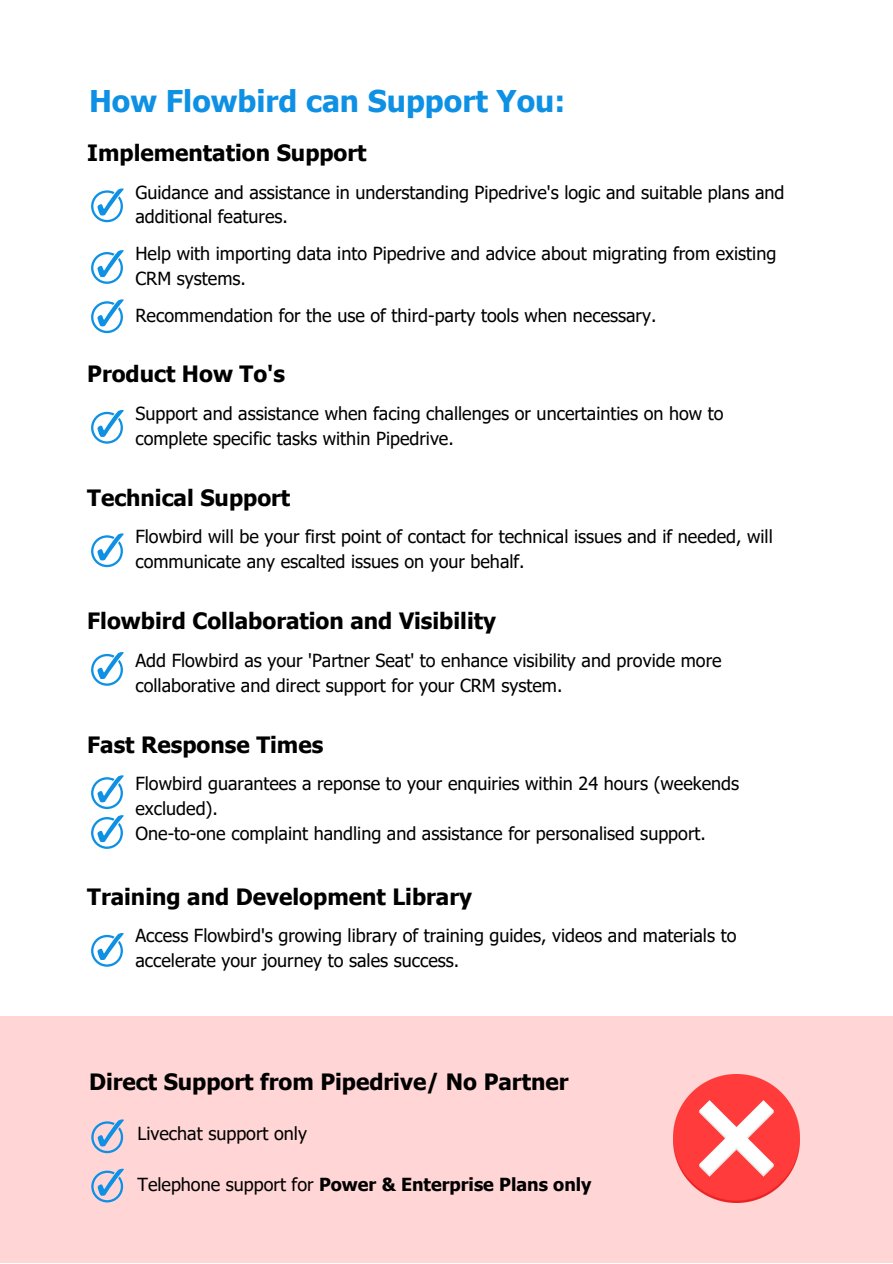
<style>
.page{position:relative;width:893px;height:1264px;background:#fff}
.page>*{position:absolute;margin:0;border:0;box-sizing:border-box;transform-origin:0 0}
.t1{font:700 30px "Tahoma";color:#0e91e4}
.t2{font:700 22.5px "Tahoma";color:#000}
.t3{font:18px/24.8px "Tahoma";color:#000}
.t4{font:700 18px "Tahoma";color:#000}
.s1{font-weight:400}
</style>
<div class="page">
<svg style="left:91px;top:188px;width:33px;height:34px"></svg>
<svg style="left:91px;top:250px;width:33px;height:34px"></svg>
<svg style="left:91px;top:299px;width:33px;height:34px"></svg>
<svg style="left:91px;top:410px;width:33px;height:33px"></svg>
<svg style="left:91px;top:533px;width:33px;height:34px"></svg>
<svg style="left:91px;top:652px;width:33px;height:33px"></svg>
<svg style="left:91px;top:775px;width:33px;height:34px"></svg>
<svg style="left:91px;top:815px;width:33px;height:33px"></svg>
<svg style="left:91px;top:933px;width:33px;height:33px"></svg>
<div style="left:0;top:1016px;width:892px;height:246px;background:#ffd5d5"></div>
<svg style="left:91px;top:1119px;width:33px;height:34px"></svg>
<svg style="left:91px;top:1168px;width:33px;height:34px"></svg>
<img style="left:674px;top:1074px;width:125px;height:128px">
<p class="t1" style="left:89px;top:82px;width:477px">How Flowbird can Support You:</p>
<p class="t2" style="left:87px;top:138px;width:281px">Implementation Support</p>
<p class="t3" style="left:135px;top:179px;width:650px">Guidance and assistance in understanding Pipedrive's logic and suitable plans and additional features.</p>
<p class="t3" style="left:135px;top:241px;width:642px">Help with importing data into Pipedrive and advice about migrating from existing<br>CRM systems.</p>
<p class="t3" style="left:135px;top:302px;width:522px">Recommendation for the use of third-party tools when necessary.</p>
<p class="t2" style="left:87px;top:360px;width:199px">Product How To's</p>
<p class="t3" style="left:135px;top:400px;width:589px">Support and assistance when facing challenges or uncertainties on how to complete specific tasks within Pipedrive.</p>
<p class="t2" style="left:87px;top:483px;width:204px">Technical Support</p>
<p class="t3" style="left:135px;top:524px;width:638px">Flowbird will be your first point of contact for technical issues and if needed, will communicate any escalted issues on your behalf.</p>
<p class="t2" style="left:87px;top:607px;width:410px">Flowbird Collaboration and Visibility</p>
<p class="t3" style="left:135px;top:647px;width:587px">Add Flowbird as your 'Partner Seat' to enhance visibility and provide more collaborative and direct support for your CRM system.</p>
<p class="t2" style="left:87px;top:730px;width:237px">Fast Response Times</p>
<p class="t3" style="left:135px;top:771px;width:605px">Flowbird guarantees a reponse to your enquiries within 24 hours (weekends excluded).</p>
<p class="t3" style="left:135px;top:820px;width:572px">One-to-one complaint handling and assistance for personalised support.</p>
<p class="t2" style="left:87px;top:882px;width:386px">Training and Development Library</p>
<p class="t3" style="left:135px;top:922px;width:602px">Access Flowbird's growing library of training guides, videos and materials to accelerate your journey to sales success.</p>
<p class="t2" style="left:89px;top:1067px;width:481px">Direct Support from Pipedrive/ No Partner</p>
<p class="t3" style="left:137px;top:1120px;width:171px">Livechat support only</p>
<p class="t4" style="left:137px;top:1173px;width:455px"><span class="s1">Telephone support for</span> Power &amp; Enterprise Plans only</p>
</div>
